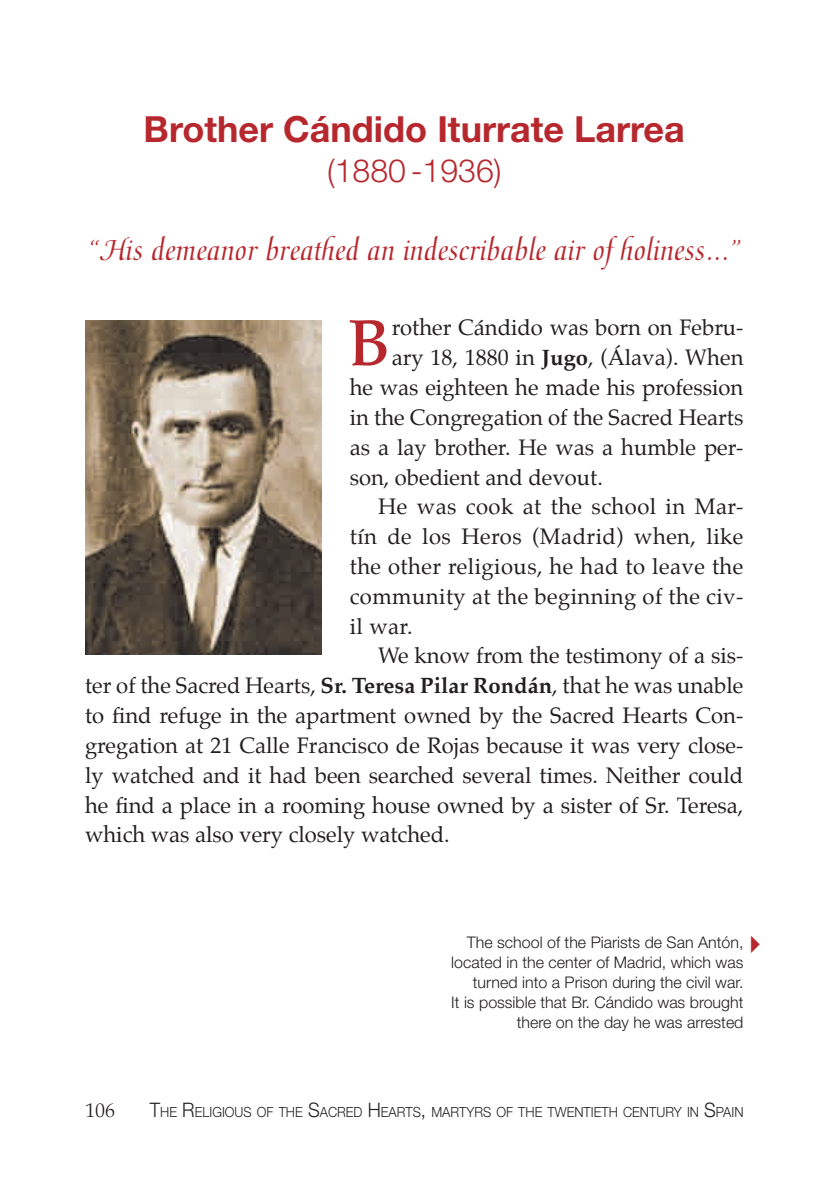
<style>
.page{position:relative;width:840px;height:1191px;background:#fff}
.page>*{position:absolute;margin:0;border:0;box-sizing:border-box;transform-origin:0 0}
.t1{font:500 65px "Palatino";color:#b7282e}
.t2{font:700 36px "Helvetica Neue";color:#b7282e}
.t3{font:32px "Medici Script";color:#b7282e}
.t4{font:300 32px "Helvetica Neue";color:#b7282e}
.t5{font:22px "Palatino";color:#231f20}
.t6{font:22px "Palatino";letter-spacing:.02em;color:#231f20}
.t7{font:300 20px "Palatino";color:#231f20}
.t8{font:300 16px/20px "Helvetica Neue";color:#231f20;text-align:right}
.t9{font:300 14px "Helvetica Neue";color:#231f20;scale:.93 1}
.s1{font-weight:700}
.s2{font-size:20px}
</style>
<div class="page">
<img style="left:85px;top:320px;width:236px;height:334px">
<h2 class="t2" style="left:143px;top:106px;width:542px">Brother Cándido Iturrate Larrea</h2>
<h3 class="t4" style="left:327px;top:151px;width:176px">(1880 -1936)</h3>
<h3 class="t3" style="left:87px;top:231px;width:654px">“His demeanor breathed an indescribable air of holiness...”</h3>
<h1 class="t1" style="left:349px;top:305px;width:42px">B</h1>
<p class="t5" style="left:391px;top:310px;width:353px">rother Cándido was born on Febru-</p>
<p class="t5" style="left:391px;top:339px;width:353px">ary 18, 1880 in <span class="s1">Jugo</span>, (Álava). When</p>
<p class="t5" style="left:349px;top:369px;width:395px">he was eighteen he made his profession</p>
<p class="t5" style="left:349px;top:399px;width:395px">in the Congregation of the Sacred Hearts</p>
<p class="t5" style="left:349px;top:429px;width:395px">as a lay brother. He was a humble per-</p>
<p class="t5" style="left:349px;top:459px;width:254px">son, obedient and devout.</p>
<p class="t6" style="left:378px;top:488px;width:366px">He was cook at the school in Mar-</p>
<p class="t6" style="left:349px;top:518px;width:395px">tín de los Heros (Madrid) when, like</p>
<p class="t6" style="left:349px;top:548px;width:395px">the other religious, he had to leave the</p>
<p class="t6" style="left:349px;top:578px;width:395px">community at the beginning of the civ-</p>
<p class="t5" style="left:349px;top:608px;width:64px">il war.</p>
<p class="t5" style="left:378px;top:637px;width:366px">We know from the testimony of a sis-</p>
<p class="t5" style="left:85px;top:667px;width:659px">ter of the Sacred Hearts, <span class="s1">Sr. Teresa Pilar Rondán</span>, that he was unable</p>
<p class="t5" style="left:85px;top:697px;width:659px">to find refuge in the apartment owned by the Sacred Hearts Con-</p>
<p class="t5" style="left:85px;top:727px;width:659px">gregation at 21 Calle Francisco de Rojas because it was very close-</p>
<p class="t5" style="left:85px;top:757px;width:659px">ly watched and it had been searched several times. Neither could</p>
<p class="t5" style="left:85px;top:786px;width:659px">he find a place in a rooming house owned by a sister of Sr. Teresa,</p>
<p class="t5" style="left:85px;top:816px;width:366px">which was also very closely watched.</p>
<p class="t8" style="left:451px;top:932px;width:293px">The school of the Piarists de San Antón, located in the center of Madrid, which was turned into a Prison during the civil war.<br>It is possible that Br. Cándido was brought there on the day he was arrested</p>
<p class="t7" style="left:85px;top:1098px;width:31px">106</p>
<p class="t9" style="left:150px;top:1103px;width:639px"><span class="s2">T</span>HE <span class="s2">R</span>ELIGIOUS OF THE <span class="s2">S</span>ACRED <span class="s2">H</span> EARTS<span class="s2">,</span> MARTYRS OF THE TWENTIETH CENTURY IN <span class="s2">S</span>PAIN</p>
</div>
